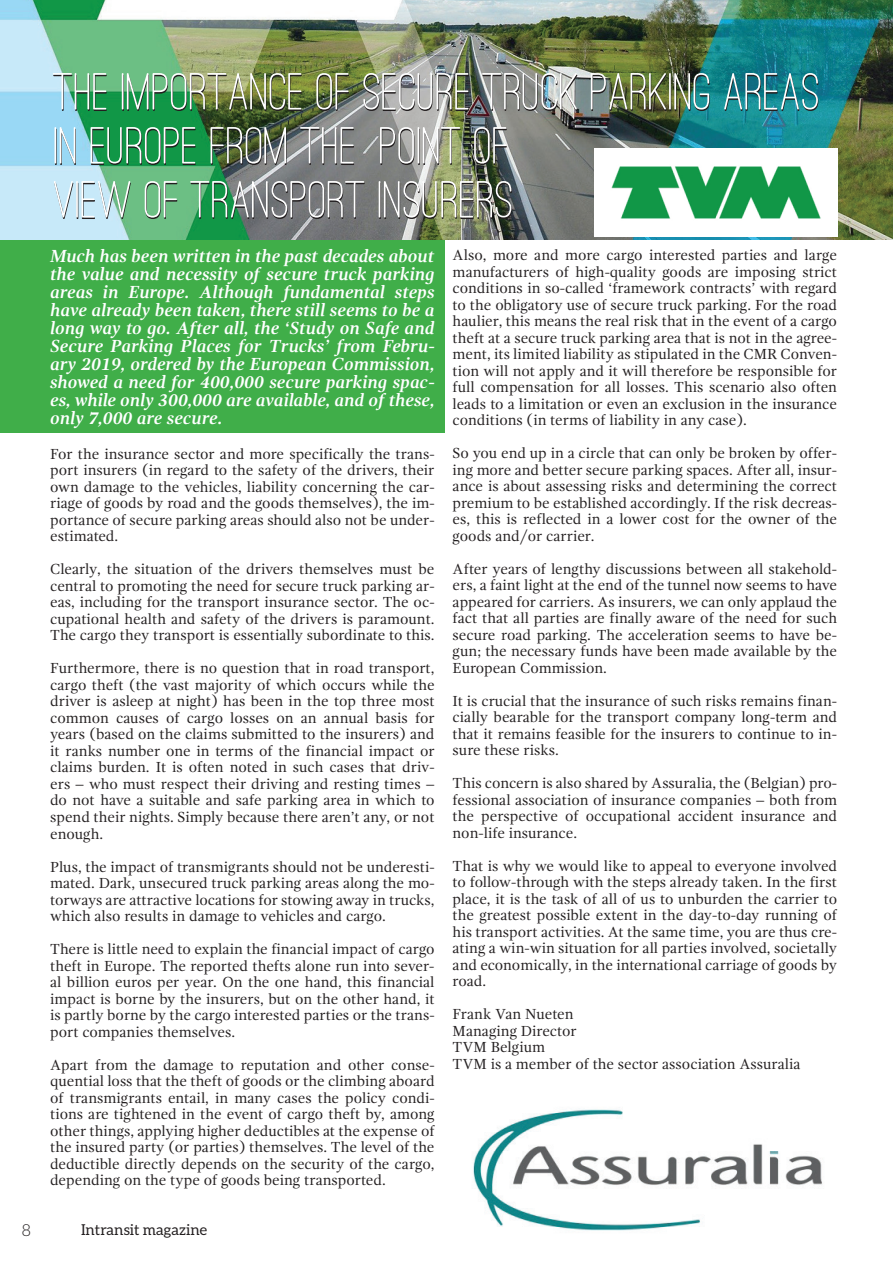
<style>
.page{position:relative;width:893px;height:1263px;background:#fff}
.page>*{position:absolute;margin:0;border:0;box-sizing:border-box;transform-origin:0 0}
.t1{font:500 54px/54px "Ostrich Sans Rounded";color:#fff}
.t2{font:italic 700 18px/18px "Gandhi Serif";color:#fff;text-align:justify}
.t3{font:300 16.5px "Aleo";color:#231f20}
.t4{font:15px/16.5px "Gandhi Serif";color:#231f20;text-align:justify}
.t5{font:15px "Aleo";color:#231f20}
</style>
<div class="page">
<div style="left:1px;top:0;width:444px;height:432px;background:#40ae49"></div>
<img style="left:0;top:0;width:892px;height:239px">
<img style="left:473px;top:1109px;width:349px;height:122px">
<img style="left:594px;top:148px;width:243px;height:88px">
<h1 class="t1" style="left:54px;top:64px;width:768px">THE IMPORTANCE OF SECURE TRUCK PARKING AREAS<br>IN EUROPE FROM THE POINT OF<br>VIEW OF TRANSPORT INSURERS</h1>
<p class="t2" style="left:50px;top:247px;width:386px">Much has been written in the past decades about the value and necessity of secure truck parking areas in Europe. Although fundamental steps have already been taken, there still seems to be a long way to go. After all, the ‘Study on Safe and Secure Parking Places for Trucks’ from Febru&shy;ary 2019, ordered by the European Commission, showed a need for 400,000 secure parking spac&shy;es, while only 300,000 are available, and of these, only 7,000 are secure.</p>
<p class="t4" style="left:50px;top:446px;width:386px">For the insurance sector and more specifically the trans&shy;port insurers (in regard to the safety of the drivers, their own damage to the vehicles, liability concerning the car&shy;riage of goods by road and the goods themselves), the im&shy;portance of secure parking areas should also not be under&shy;estimated.</p>
<p class="t4" style="left:50px;top:561px;width:386px">Clearly, the situation of the drivers themselves must be central to promoting the need for secure truck parking ar&shy;eas, including for the transport insurance sector. The oc&shy;cupational health and safety of the drivers is paramount.<br>The cargo they transport is essentially subordinate to this.</p>
<p class="t4" style="left:50px;top:660px;width:386px">Furthermore, there is no question that in road transport, cargo theft (the vast majority of which occurs while the driver is asleep at night) has been in the top three most common causes of cargo losses on an annual basis for years (based on the claims submitted to the insurers) and it ranks number one in terms of the financial impact or claims burden. It is often noted in such cases that driv&shy;ers – who must respect their driving and resting times – do not have a suitable and safe parking area in which to spend their nights. Simply because there aren’t any, or not enough.</p>
<p class="t4" style="left:50px;top:858px;width:386px">Plus, the impact of transmigrants should not be underesti&shy;mated. Dark, unsecured truck parking areas along the mo&shy;torways are attractive locations for stowing away in trucks, which also results in damage to vehicles and cargo.</p>
<p class="t4" style="left:50px;top:941px;width:386px">There is little need to explain the financial impact of cargo theft in Europe. The reported thefts alone run into sever&shy;al billion euros per year. On the one hand, this financial impact is borne by the insurers, but on the other hand, it is partly borne by the cargo interested parties or the trans&shy;port companies themselves.</p>
<p class="t4" style="left:50px;top:1056px;width:386px">Apart from the damage to reputation and other conse&shy;quential loss that the theft of goods or the climbing aboard of transmigrants entail, in many cases the policy condi&shy;tions are tightened in the event of cargo theft by, among other things, applying higher deductibles at the expense of the insured party (or parties) themselves. The level of the deductible directly depends on the security of the cargo, depending on the type of goods being transported.</p>
<p class="t3" style="left:22px;top:1221px;width:11px">8</p>
<p class="t5" style="left:81px;top:1221px;width:128px">Intransit magazine</p>
<p class="t4" style="left:453px;top:247px;width:386px">Also, more and more cargo interested parties and large manufacturers of high-quality goods are imposing strict conditions in so-called ‘framework contracts’ with regard to the obligatory use of secure truck parking. For the road haulier, this means the real risk that in the event of a cargo theft at a secure truck parking area that is not in the agree&shy;ment, its limited liability as stipulated in the CMR Conven&shy;tion will not apply and it will therefore be responsible for full compensation for all losses. This scenario also often leads to a limitation or even an exclusion in the insurance conditions (in terms of liability in any case).</p>
<p class="t4" style="left:453px;top:445px;width:386px">So you end up in a circle that can only be broken by offer&shy;ing more and better secure parking spaces. After all, insur&shy;ance is about assessing risks and determining the correct premium to be established accordingly. If the risk decreas&shy;es, this is reflected in a lower cost for the owner of the goods and/or carrier.</p>
<p class="t4" style="left:453px;top:560px;width:386px">After years of lengthy discussions between all stakehold&shy;ers, a faint light at the end of the tunnel now seems to have appeared for carriers. As insurers, we can only applaud the fact that all parties are finally aware of the need for such secure road parking. The acceleration seems to have be&shy;gun; the necessary funds have been made available by the European Commission.</p>
<p class="t4" style="left:453px;top:692px;width:386px">It is crucial that the insurance of such risks remains finan&shy;cially bearable for the transport company long-term and that it remains feasible for the insurers to continue to in&shy;sure these risks.</p>
<p class="t4" style="left:453px;top:775px;width:386px">This concern is also shared by Assuralia, the (Belgian) pro&shy;fessional association of insurance companies – both from the perspective of occupational accident insurance and non-life insurance.</p>
<p class="t4" style="left:453px;top:857px;width:386px">That is why we would like to appeal to everyone involved to follow-through with the steps already taken. In the first place, it is the task of all of us to unburden the carrier to the greatest possible extent in the day-to-day running of his transport activities. At the same time, you are thus cre&shy;ating a win-win situation for all parties involved, societally and economically, in the international carriage of goods by road.</p>
<p class="t4" style="left:453px;top:1006px;width:350px;text-align:left">Frank Van Nueten<br>Managing Director<br>TVM Belgium<br>TVM is a member of the sector association Assuralia</p>
</div>
